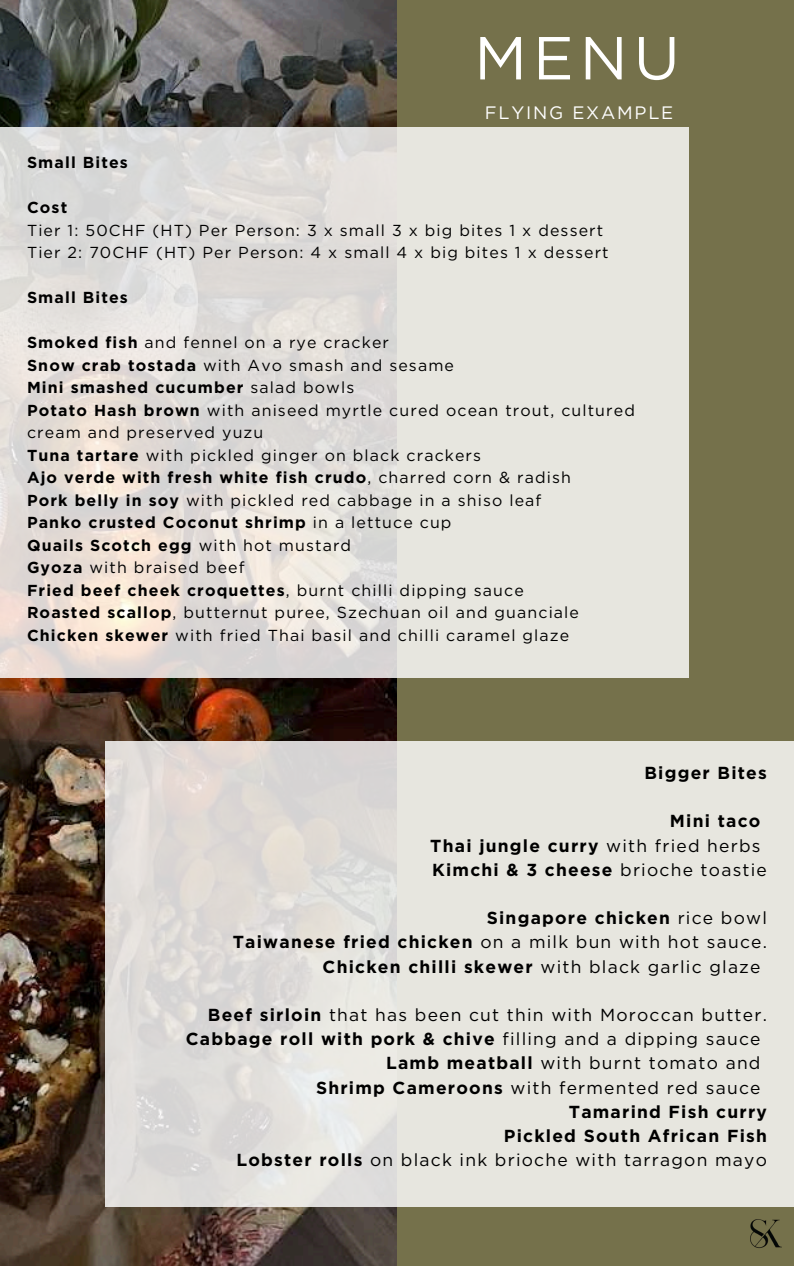
<style>
.page{position:relative;width:794px;height:1266px;background:#fff}
.page>*{position:absolute;margin:0;border:0;box-sizing:border-box;transform-origin:0 0}
.t1{font:60.6px "Gotham";color:#fff}
.t2{font:18px "Gotham";letter-spacing:.1em;color:#fff}
.t3{font:17.4px "Gotham";letter-spacing:.07em;color:#000}
.t4{font:700 17.4px/24.2px "Gotham";letter-spacing:.07em;color:#000}
.t5{font:15.9px/22.5px "Gotham";letter-spacing:.07em;color:#000}
.t6{font:700 15.9px "Gotham";letter-spacing:.07em;color:#000}
.s1{font-weight:700}
.s2{font-weight:400}
</style>
<div class="page">
<div style="left:0;top:0;width:793px;height:1266px;background:#75714b"></div>
<img style="left:0;top:0;width:397px;height:1266px">
<svg style="left:0;top:128px;width:688px;height:550px;background:#e4e0db"></svg>
<div style="left:105px;top:741px;width:688px;height:465px;background:linear-gradient(to right,#dedbd8,#eae9e1)"></div>
<img style="left:726px;top:1194px;width:67px;height:54px">
<h1 class="t1" style="left:474px;top:21px;width:207px">MENU</h1>
<p class="t2" style="left:484px;top:102px;width:190px">FLYING EXAMPLE</p>
<p class="t6" style="left:27px;top:153px;width:102px">Small Bites</p>
<p class="t6" style="left:27px;top:198px;width:42px">Cost</p>
<p class="t5" style="left:27px;top:219px;width:583px">Tier 1: 50CHF (HT) Per Person: 3 x small 3 x big bites 1 x dessert<br>Tier 2: 70CHF (HT) Per Person: 4 x small 4 x big bites 1 x dessert</p>
<p class="t6" style="left:27px;top:288px;width:102px">Small Bites</p>
<p class="t5" style="left:27px;top:331px;width:609px"><span class="s1">Smoked fish</span> and fennel on a rye cracker<br><span class="s1">Snow crab tostada</span> with Avo smash and sesame<br><span class="s1">Mini smashed cucumber</span> salad bowls<br><span class="s1">Potato Hash brown</span> with aniseed myrtle cured ocean trout, cultured cream and preserved yuzu<br><span class="s1">Tuna tartare</span> with pickled ginger on black crackers<br><span class="s1">Ajo verde with fresh white fish crudo</span>, charred corn &amp; radish<br><span class="s1">Pork belly in soy</span> with pickled red cabbage in a shiso leaf<br><span class="s1">Panko crusted Coconut shrimp</span> in a lettuce cup<br><span class="s1">Quails Scotch egg</span> with hot mustard<br><span class="s1">Gyoza</span> with braised beef<br><span class="s1">Fried beef cheek croquettes</span>, burnt chilli dipping sauce<br><span class="s1">Roasted scallop</span>, butternut puree, Szechuan oil and guanciale <span class="s1">Chicken skewer</span> with fried Thai basil and chilli caramel glaze</p>
<p class="t4" style="left:644px;top:760px;width:124px">Bigger Bites</p>
<p class="t4" style="left:430px;top:809px;width:338px;text-indent:239px">Mini taco<br>Thai jungle curry <span class="s2">with fried herbs<br></span>Kimchi &amp; 3 cheese <span class="s2">brioche toastie</span></p>
<p class="t4" style="left:486px;top:906px;width:281px">Singapore chicken <span class="s2">rice bowl</span></p>
<p class="t3" style="left:233px;top:931px;width:535px"><span class="s1">Taiwanese fried chicken</span> on a milk bun with hot sauce.</p>
<p class="t3" style="left:322px;top:956px;width:439px"><span class="s1">Chicken chilli skewer</span> with black garlic glaze</p>
<p class="t3" style="left:208px;top:1004px;width:560px"><span class="s1">Beef sirloin</span> that has been cut thin with Moroccan butter.</p>
<p class="t4" style="left:186px;top:1026px;width:576px">Cabbage roll with pork &amp; chive <span class="s2">filling and a dipping sauce</span></p>
<p class="t3" style="left:386px;top:1052px;width:376px"><span class="s1">Lamb meatball</span> with burnt tomato and</p>
<p class="t3" style="left:316px;top:1076px;width:446px"><span class="s1">Shrimp Cameroons</span> with fermented red sauce</p>
<p class="t4" style="left:568px;top:1099px;width:199px">Tamarind Fish curry</p>
<p class="t4" style="left:503px;top:1123px;width:264px">Pickled South African Fish</p>
<p class="t3" style="left:236px;top:1149px;width:532px"><span class="s1">Lobster rolls</span> on black ink brioche with tarragon mayo</p>
</div>
